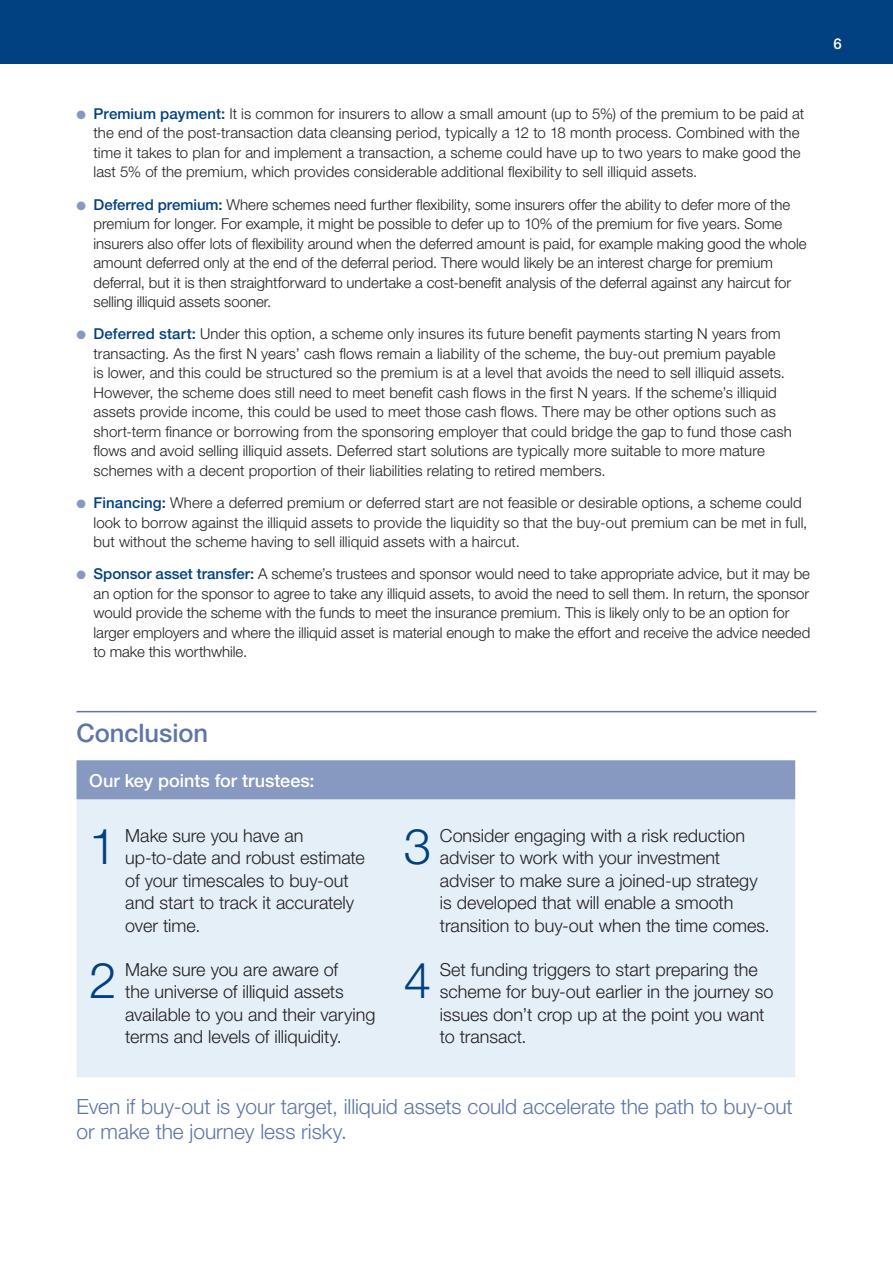
<style>
.page{position:relative;width:893px;height:1263px;background:#fff}
.page>*{position:absolute;margin:0;border:0;box-sizing:border-box;transform-origin:0 0}
.Body_-_text{font:300 49.5px "Helvetica Neue LT Std";color:#014081}
.Header_2{font:500 25.5px "Helvetica Neue LT Std";color:#5d75a8}
.Body_Intro_-_lvl2{font:300 21px/25.5px "Helvetica Neue LT Std";letter-spacing:-.005em;color:#5d75a8}
.Body_-_text-2{font:300 18px/22.5px "Helvetica Neue LT Std";color:#231f20}
.Header_3_Reverse{font:500 18px "Helvetica Neue LT Std";color:#fff}
.t1{font:300 15px/19.5px "Helvetica Neue LT Std";color:#231f20}
.t2{font:500 15px "Helvetica Neue LT Std";color:#fff}
.s1{color:#8798c1}
.s2{font-weight:500;color:#014081}
</style>
<div class="page">
<div style="left:0;top:0;width:893px;height:64px;background:#014081"></div>
<hr style="left:77px;top:711px;width:739px;height:1px;background:#5d75a8">
<div style="left:77px;top:799px;width:718px;height:278px;background:#e4eff8"></div>
<div style="left:77px;top:760px;width:718px;height:39px;background:#8798c1"></div>
<p class="t1" style="left:94px;top:103px;width:712px;text-indent:-17px"><span class="s1">●</span> <span class="s2">Premium payment:</span> It is common for insurers to allow a small amount (up to 5%) of the premium to be paid at the end of the post-transaction data cleansing period, typically a 12 to 18 month process. Combined with the time it takes to plan for and implement a transaction, a scheme could have up to two years to make good the last 5% of the premium, which provides considerable additional flexibility to sell illiquid assets.</p>
<p class="t1" style="left:94px;top:194px;width:715px;text-indent:-17px"><span class="s1">●</span> <span class="s2">Deferred premium:</span> Where schemes need further flexibility, some insurers offer the ability to defer more of the premium for longer. For example, it might be possible to defer up to 10% of the premium for five years. Some insurers also offer lots of flexibility around when the deferred amount is paid, for example making good the whole amount deferred only at the end of the deferral period. There would likely be an interest charge for premium deferral, but it is then straightforward to undertake a cost-benefit analysis of the deferral against any haircut for selling illiquid assets sooner.</p>
<p class="t1" style="left:94px;top:324px;width:700px;text-indent:-17px"><span class="s1">●</span> <span class="s2">Deferred start:</span> Under this option, a scheme only insures its future benefit payments starting N years from transacting. As the first N years’ cash flows remain a liability of the scheme, the buy‑out premium payable<br>is lower, and this could be structured so the premium is at a level that avoids the need to sell illiquid assets.<br>However, the scheme does still need to meet benefit cash flows in the first N years. If the scheme’s illiquid assets provide income, this could be used to meet those cash flows. There may be other options such as short‑term finance or borrowing from the sponsoring employer that could bridge the gap to fund those cash flows and avoid selling illiquid assets. Deferred start solutions are typically more suitable to more mature schemes with a decent proportion of their liabilities relating to retired members.</p>
<p class="t1" style="left:94px;top:493px;width:715px;text-indent:-17px"><span class="s1">●</span> <span class="s2">Financing:</span> Where a deferred premium or deferred start are not feasible or desirable options, a scheme could look to borrow against the illiquid assets to provide the liquidity so that the buy‑out premium can be met in full, but without the scheme having to sell illiquid assets with a haircut.</p>
<p class="t1" style="left:94px;top:564px;width:718px;text-indent:-17px"><span class="s1">●</span> <span class="s2">Sponsor asset transfer:</span> A scheme’s trustees and sponsor would need to take appropriate advice, but it may be an option for the sponsor to agree to take any illiquid assets, to avoid the need to sell them. In return, the sponsor would provide the scheme with the funds to meet the insurance premium. This is likely only to be an option for larger employers and where the illiquid asset is material enough to make the effort and receive the advice needed to make this worthwhile.</p>
<p class="t2" style="left:833px;top:35px;width:10px">6</p>
<p class="Header_2" style="left:77px;top:718px;width:133px">Conclusion</p>
<p class="Header_3_Reverse" style="left:89px;top:769px;width:227px">Our key points for trustees:</p>
<p class="Body_-_text" style="left:89px;top:816px;width:29px">1</p>
<p class="Body_-_text-2" style="left:125px;top:824px;width:241px">Make sure you have an up‑to‑date and robust estimate of your timescales to buy‑out and start to track it accurately over time.</p>
<p class="Body_-_text" style="left:89px;top:950px;width:29px">2</p>
<p class="Body_-_text-2" style="left:125px;top:958px;width:252px">Make sure you are aware of<br>the universe of illiquid assets available to you and their varying terms and levels of illiquidity.</p>
<p class="Body_-_text" style="left:404px;top:816px;width:29px">3</p>
<p class="Body_-_text-2" style="left:440px;top:824px;width:331px">Consider engaging with a risk reduction adviser to work with your investment adviser to make sure a joined-up strategy is developed that will enable a smooth transition to buy‑out when the time comes.</p>
<p class="Body_-_text" style="left:404px;top:950px;width:29px">4</p>
<p class="Body_-_text-2" style="left:440px;top:958px;width:335px">Set funding triggers to start preparing the scheme for buy‑out earlier in the journey so issues don’t crop up at the point you want to transact.</p>
<p class="Body_Intro_-_lvl2" style="left:77px;top:1093px;width:718px">Even if buy‑out is your target, illiquid assets could accelerate the path to buy‑out or make the journey less risky.</p>
</div>
